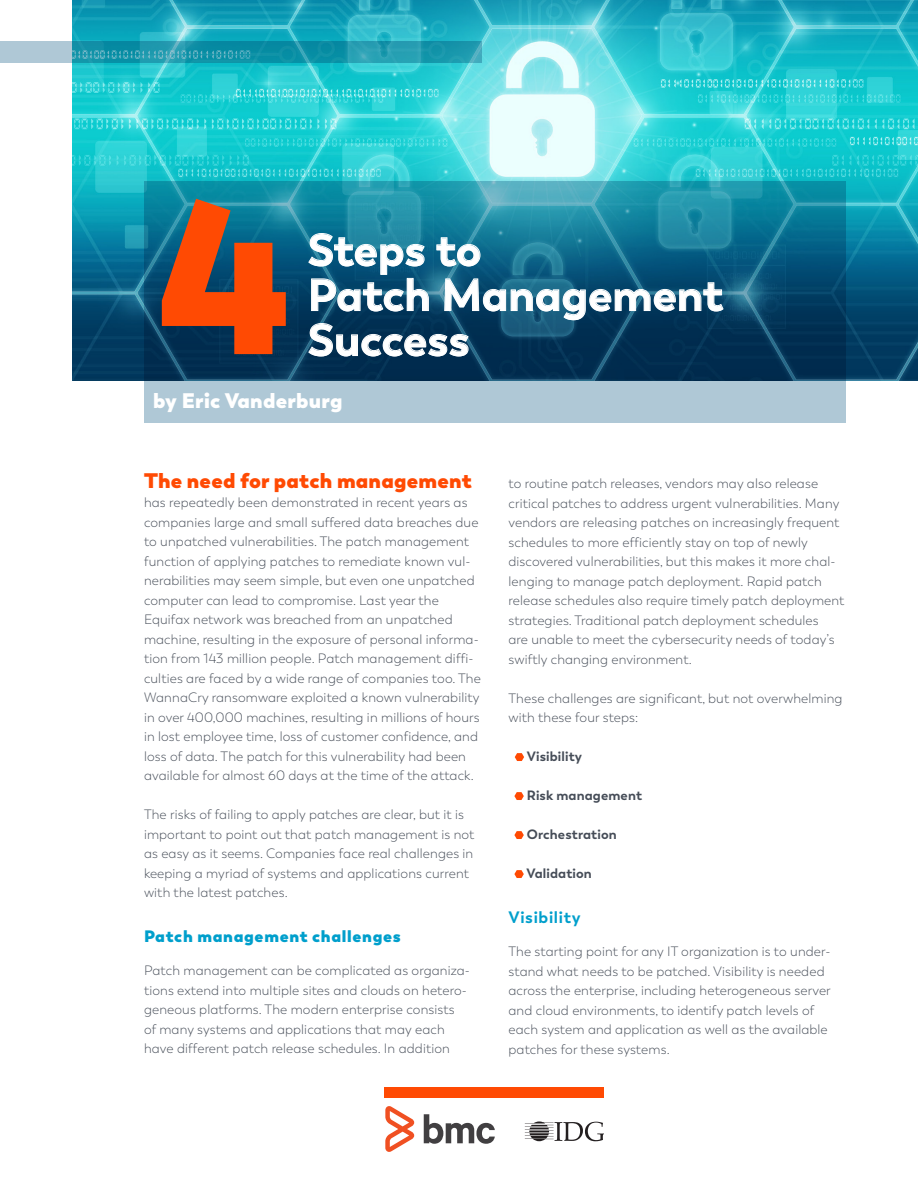
<style>
.page{position:relative;width:918px;height:1188px;background:#fff}
.page>*{position:absolute;margin:0;border:0;box-sizing:border-box;transform-origin:0 0}
.t1{font:800 218.25px "Trenda";color:#ff4a03}
.t2{font:700 45px/45px "Trenda";color:#fff}
.text{font:800 21px "Trenda";letter-spacing:.01em;color:#ff4a03}
.t3{font:800 21px "Trenda";letter-spacing:.01em;color:#fff}
.sub{font:800 16.5px "Trenda";letter-spacing:.04em;color:#009fcc}
.sub-2{font:700 16.5px "Trenda";letter-spacing:.04em;color:#009fcc}
.text-2{font:300 13.5px/19.5px "Trenda";letter-spacing:.01em;color:#454c57}
.text-3{font:700 13.5px "Trenda";letter-spacing:.01em;color:#454c57}
</style>
<div class="page">
<img style="left:72px;top:0;width:846px;height:380px">
<svg style="left:515px;top:753px;width:9px;height:8px"></svg>
<svg style="left:514px;top:792px;width:10px;height:8px"></svg>
<svg style="left:514px;top:831px;width:10px;height:8px"></svg>
<svg style="left:514px;top:870px;width:10px;height:8px"></svg>
<svg style="left:424px;top:1114px;width:71px;height:30px"></svg>
<svg style="left:385px;top:1106px;width:29px;height:46px"></svg>
<svg style="left:525px;top:1121px;width:79px;height:20px"></svg>
<svg style="left:0;top:41px;width:482px;height:22px;background:#319eb2"></svg>
<svg style="left:144px;top:182px;width:702px;height:241px;background:#377a94"></svg>
<div style="left:384px;top:1088px;width:220px;height:10px;background:#ff4a03"></div>
<svg style="left:308px;top:233px;width:416px;height:124px;background:#1b5a7b"></svg>
<p class="t1" style="left:158px;top:135px;width:136px">4</p>
<p class="t2" style="left:308px;top:228px;width:417px">Steps to<br>Patch Management<br>Success</p>
<p class="t3" style="left:153px;top:387px;width:191px">by Eric Vanderburg</p>
<p class="text" style="left:144px;top:467px;width:329px">The need for patch management</p>
<p class="text-2" style="left:144px;top:493px;width:338px">has repeatedly been demonstrated in recent years as companies large and small suffered data breaches due to unpatched vulnerabilities. The patch management function of applying patches to remediate known vul&shy;nerabilities may seem simple, but even one unpatched computer can lead to compromise. Last year the Equifax network was breached from an unpatched machine, resulting in the exposure of personal informa&shy;tion from 143 million people. Patch management diffi&shy;culties are faced by a wide range of companies too. The WannaCry ransomware exploited a known vulnerability in over 400,000 machines, resulting in millions of hours in lost employee time, loss of customer confidence, and loss of data. The patch for this vulnerability had been available for almost 60 days at the time of the attack.</p>
<p class="text-2" style="left:144px;top:805px;width:332px">The risks of failing to apply patches are clear, but it is important to point out that patch management is not as easy as it seems. Companies face real challenges in keeping a myriad of systems and applications current with the latest patches.</p>
<p class="sub" style="left:144px;top:926px;width:258px">Patch management challenges</p>
<p class="text-2" style="left:144px;top:961px;width:328px">Patch management can be complicated as organiza&shy;tions extend into multiple sites and clouds on hetero&shy;geneous platforms. The modern enterprise consists of many systems and applications that may each have different patch release schedules. In addition</p>
<p class="text-2" style="left:508px;top:474px;width:337px">to routine patch releases, vendors may also release critical patches to address urgent vulnerabilities. Many vendors are releasing patches on increasingly frequent schedules to more efficiently stay on top of newly discovered vulnerabilities, but this makes it more chal&shy;lenging to manage patch deployment. Rapid patch release schedules also require timely patch deployment strategies. Traditional patch deployment schedules<br>are unable to meet the cybersecurity needs of today’s swiftly changing environment.</p>
<p class="text-2" style="left:508px;top:688px;width:336px">These challenges are significant, but not overwhelming with these four steps:</p>
<p class="text-3" style="left:527px;top:748px;width:57px">Visibility</p>
<p class="text-3" style="left:527px;top:787px;width:117px">Risk management</p>
<p class="text-3" style="left:527px;top:826px;width:91px">Orchestration</p>
<p class="text-3" style="left:526px;top:865px;width:67px">Validation</p>
<p class="sub-2" style="left:508px;top:907px;width:74px">Visibility</p>
<p class="text-2" style="left:508px;top:942px;width:324px">The starting point for any IT organization is to under&shy;stand what needs to be patched. Visibility is needed across the enterprise, including heterogeneous server and cloud environments, to identify patch levels of each system and application as well as the available patches for these systems.</p>
</div>
